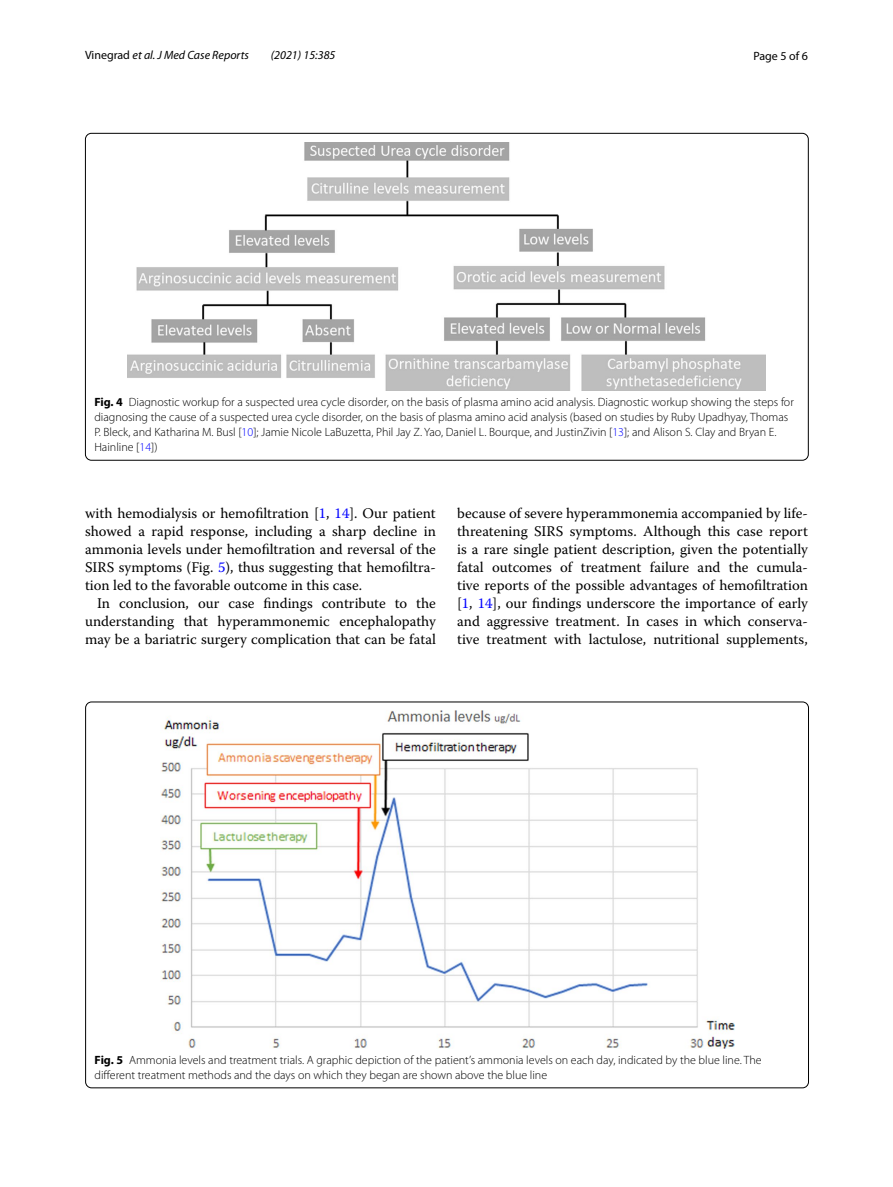
<style>
.page{position:relative;width:893px;height:1187px;background:#fff}
.page>*{position:absolute;margin:0;border:0;box-sizing:border-box;transform-origin:0 0}
.t1{font:14.7px/18px "Warnock Pro";color:#000;text-align:justify}
.t2{font:300 12px/15px "Myriad Pro";color:#000}
.t3{font:italic 12px "Myriad Pro";color:#000}
.t4{font:12px "Myriad Pro";color:#000}
.s1{font-style:normal}
.s2{font-weight:700}
.s3{color:#00f}
</style>
<div class="page">
<img style="left:128px;top:142px;width:638px;height:248px">
<img style="left:160px;top:711px;width:574px;height:337px">
<p class="t3" style="left:85px;top:48px;width:165px"><span class="s1">Vinegrad</span> et al. J Med Case Reports</p>
<p class="t3" style="left:271px;top:48px;width:66px">(2021) 15:385</p>
<p class="t4" style="left:753px;top:48px;width:56px">Page 5 of 6</p>
<p class="t2" style="left:94px;top:394px;width:701px"><span class="s2">Fig. 4</span> Diagnostic workup for a suspected urea cycle disorder, on the basis of plasma amino acid analysis. Diagnostic workup showing the steps for diagnosing the cause of a suspected urea cycle disorder, on the basis of plasma amino acid analysis (based on studies by Ruby Upadhyay, Thomas P. Bleck, and Katharina M. Busl [<span class="s3">10</span>]; Jamie Nicole LaBuzetta, Phil Jay Z. Yao, Daniel L. Bourque, and JustinZivin [<span class="s3">13</span>]; and Alison S. Clay and Bryan E.<br>Hainline [<span class="s3">14</span>])</p>
<p class="t1" style="left:85px;top:504px;width:352px">with hemodialysis or hemofiltration [<span class="s3">1</span>, <span class="s3">14</span>]. Our patient showed a rapid response, including a sharp decline in ammonia levels under hemofiltration and reversal of the SIRS symptoms (Fig. <span class="s3">5</span>), thus suggesting that hemofiltra&shy;tion led to the favorable outcome in this case.</p>
<p class="t1" style="left:85px;top:594px;width:352px;text-indent:12px">In conclusion, our case findings contribute to the understanding that hyperammonemic encephalopathy may be a bariatric surgery complication that can be fatal</p>
<p class="t1" style="left:457px;top:504px;width:352px">because of severe hyperammonemia accompanied by life&shy;threatening SIRS symptoms. Although this case report is a rare single patient description, given the potentially fatal outcomes of treatment failure and the cumula&shy;tive reports of the possible advantages of hemofiltration [<span class="s3">1</span>, <span class="s3">14</span>], our findings underscore the importance of early and aggressive treatment. In cases in which conserva&shy;tive treatment with lactulose, nutritional supplements,</p>
<p class="t2" style="left:95px;top:1052px;width:669px"><span class="s2">Fig. 5</span> Ammonia levels and treatment trials. A graphic depiction of the patient’s ammonia levels on each day, indicated by the blue line. The different treatment methods and the days on which they began are shown above the blue line</p>
</div>
